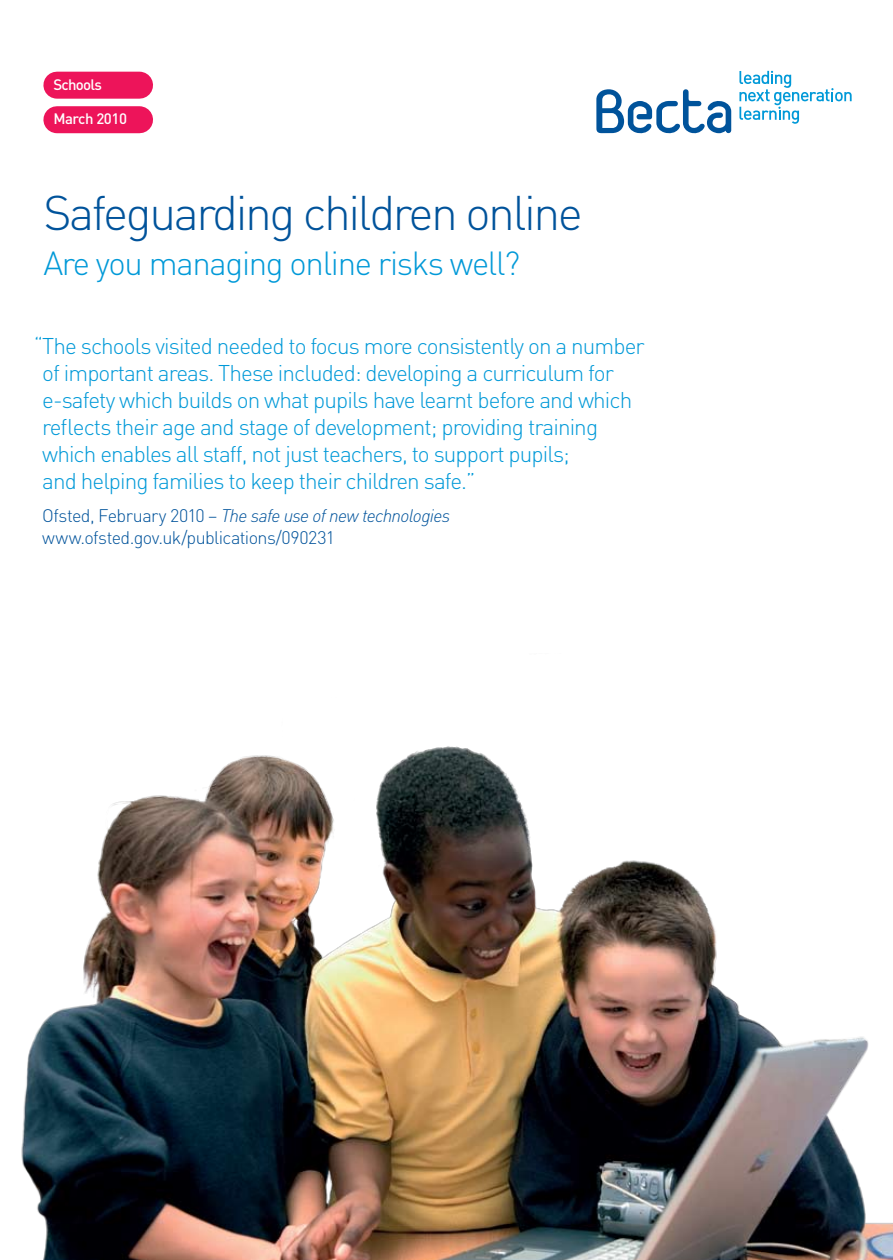
<style>
.page{position:relative;width:893px;height:1260px;background:#fff}
.page>*{position:absolute;margin:0;border:0;box-sizing:border-box;transform-origin:0 0}
.t1{font:300 48px "DIN";letter-spacing:-.05em;color:#00539b}
.t2{font:300 33px "DIN";letter-spacing:-.04em;color:#0099d8}
.t3{font:300 22.5px/27px "DIN";letter-spacing:-.04em;color:#0099d8}
.t4{font:300 18px/22.5px "DIN";letter-spacing:-.03em;color:#00539b}
.t5{font:500 15px "DIN";letter-spacing:-.03em;color:#fff}
.t6{font:500 15px "DIN";letter-spacing:-.05em;color:#fff}
.s1{font-style:italic}
</style>
<div class="page">
<div style="left:57px;top:106px;width:82px;height:27px;background:#ed145a"></div>
<div style="left:57px;top:72px;width:82px;height:27px;background:#ed145a"></div>
<svg style="left:596px;top:89px;width:135px;height:44px"></svg>
<svg style="left:739px;top:71px;width:112px;height:53px"></svg>
<img style="left:21px;top:746px;width:872px;height:514px">
<h3 class="t6" style="left:53px;top:75px;width:50px">Schools</h3>
<h3 class="t5" style="left:53px;top:109px;width:75px">March 2010</h3>
<h1 class="t1" style="left:43px;top:183px;width:541px">Safeguarding children online</h1>
<h1 class="t2" style="left:43px;top:243px;width:478px">Are you managing online risks well?</h1>
<p class="t3" style="left:42px;top:332px;width:604px;text-indent:-8px">“The schools visited needed to focus more consistently on a number of important areas. These included: developing a curriculum for e-safety which builds on what pupils have learnt before and which reflects their age and stage of development; providing training which enables all staff, not just teachers, to support pupils;<br>and helping families to keep their children safe.”</p>
<p class="t4" style="left:42px;top:504px;width:409px">Ofsted, February 2010 – <span class="s1">The safe use of new technologies </span>www.ofsted.gov.uk/publications/090231</p>
</div>
